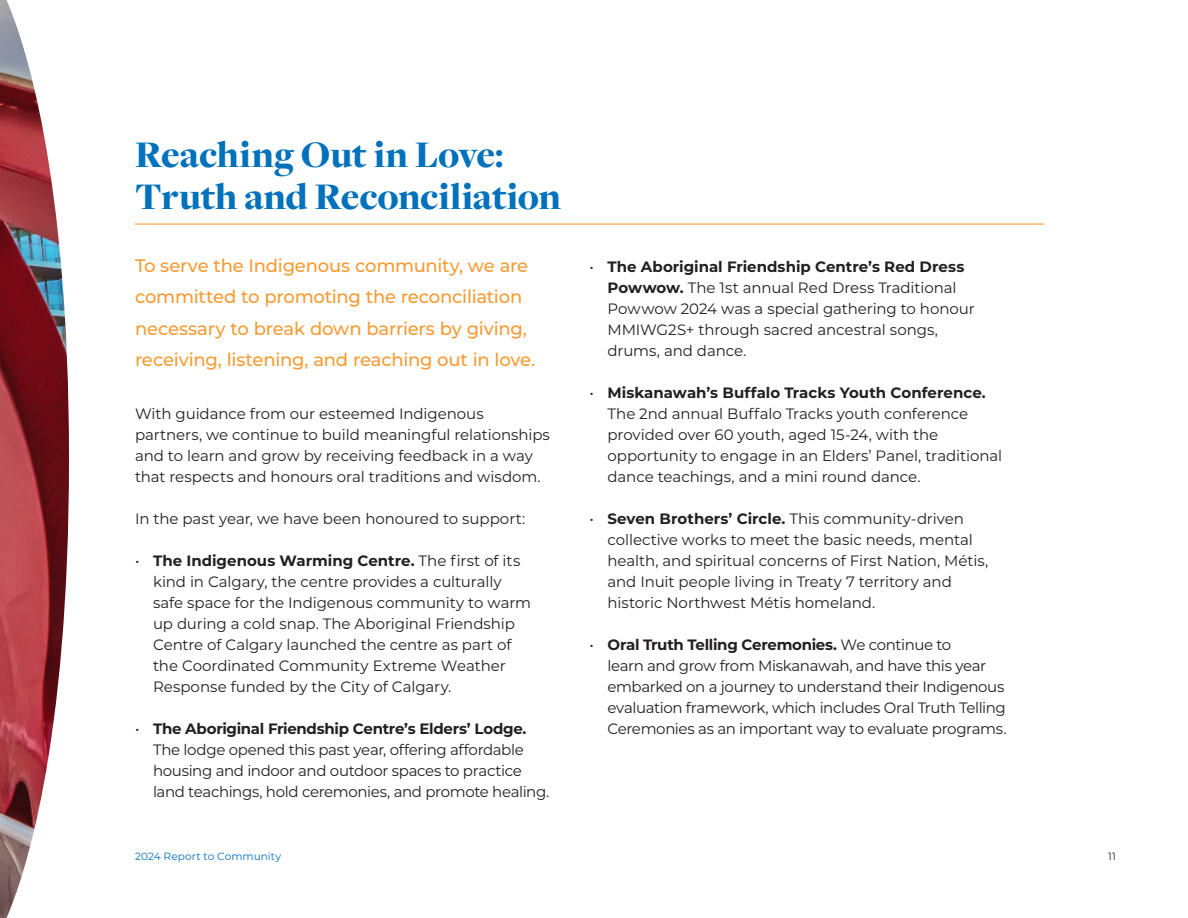
<style>
.page{position:relative;width:1188px;height:918px;background:#fff}
.page>*{position:absolute;margin:0;border:0;box-sizing:border-box;transform-origin:0 0}
.Section_Title{font:900 39px/42px "Freight Disp Pro";letter-spacing:-.005em;color:#0071bb}
.Intro_Paragraph{font:500 18px/31.5px "Montserrat";letter-spacing:-.015em;color:#f89b33}
.t1{font:15px/21px "Montserrat";letter-spacing:-.01em;color:#231f20}
.t2{font:10.5px "Montserrat";letter-spacing:.01em;color:#0071bb}
.t3{font:10.5px "Montserrat";color:#231f20}
.s1{font-weight:700}
</style>
<div class="page">
<img style="left:0;top:0;width:69px;height:918px">
<hr style="left:135px;top:224px;width:909px;height:1px;background:#f89b33">
<p class="Section_Title" style="left:135px;top:132px;width:428px">Reaching Out in Love:<br>Truth and Reconciliation</p>
<p class="Intro_Paragraph" style="left:135px;top:249px;width:402px">To serve the Indigenous community, we are committed to promoting the reconciliation necessary to break down barriers by giving, receiving, listening, and reaching out in love.</p>
<p class="t1" style="left:135px;top:402px;width:416px">With guidance from our esteemed Indigenous partners, we continue to build meaningful relationships and to learn and grow by receiving feedback in a way that respects and honours oral traditions and wisdom.</p>
<p class="t1" style="left:135px;top:507px;width:392px">In the past year, we have been honoured to support:</p>
<p class="t1" style="left:153px;top:549px;width:380px;text-indent:-18px">• <span class="s1">The Indigenous Warming Centre.</span> The first of its kind in Calgary, the centre provides a culturally safe space for the Indigenous community to warm up during a cold snap. The Aboriginal Friendship Centre of Calgary launched the centre as part of the Coordinated Community Extreme Weather Response funded by the City of Calgary.</p>
<p class="t1" style="left:153px;top:717px;width:398px;text-indent:-18px">• <span class="s1">The Aboriginal Friendship Centre’s Elders’ Lodge.<br></span>The lodge opened this past year, offering affordable housing and indoor and outdoor spaces to practice land teachings, hold ceremonies, and promote healing.</p>
<p class="t1" style="left:608px;top:255px;width:369px;text-indent:-18px">• <span class="s1">The Aboriginal Friendship Centre’s Red Dress Powwow.</span> The 1st annual Red Dress Traditional Powwow 2024 was a special gathering to honour MMIWG2S+ through sacred ancestral songs, drums, and dance.</p>
<p class="t1" style="left:608px;top:381px;width:396px;text-indent:-18px">• <span class="s1">Miskanawah’s Buffalo Tracks Youth Conference.<br></span>The 2nd annual Buffalo Tracks youth conference provided over 60 youth, aged 15-24, with the opportunity to engage in an Elders’ Panel, traditional dance teachings, and a mini round dance.</p>
<p class="t1" style="left:608px;top:507px;width:382px;text-indent:-18px">• <span class="s1">Seven Brothers’ Circle.</span> This community-driven collective works to meet the basic needs, mental health, and spiritual concerns of First Nation, Métis, and Inuit people living in Treaty 7 territory and historic Northwest Métis homeland.</p>
<p class="t1" style="left:608px;top:633px;width:401px;text-indent:-18px">• <span class="s1">Oral Truth Telling Ceremonies.</span> We continue to<br>learn and grow from Miskanawah, and have this year embarked on a journey to understand their Indigenous evaluation framework, which includes Oral Truth Telling Ceremonies as an important way to evaluate programs.</p>
<p class="t2" style="left:135px;top:849px;width:148px">2024 Report to Community</p>
<p class="t3" style="left:1108px;top:849px;width:9px">11</p>
</div>
